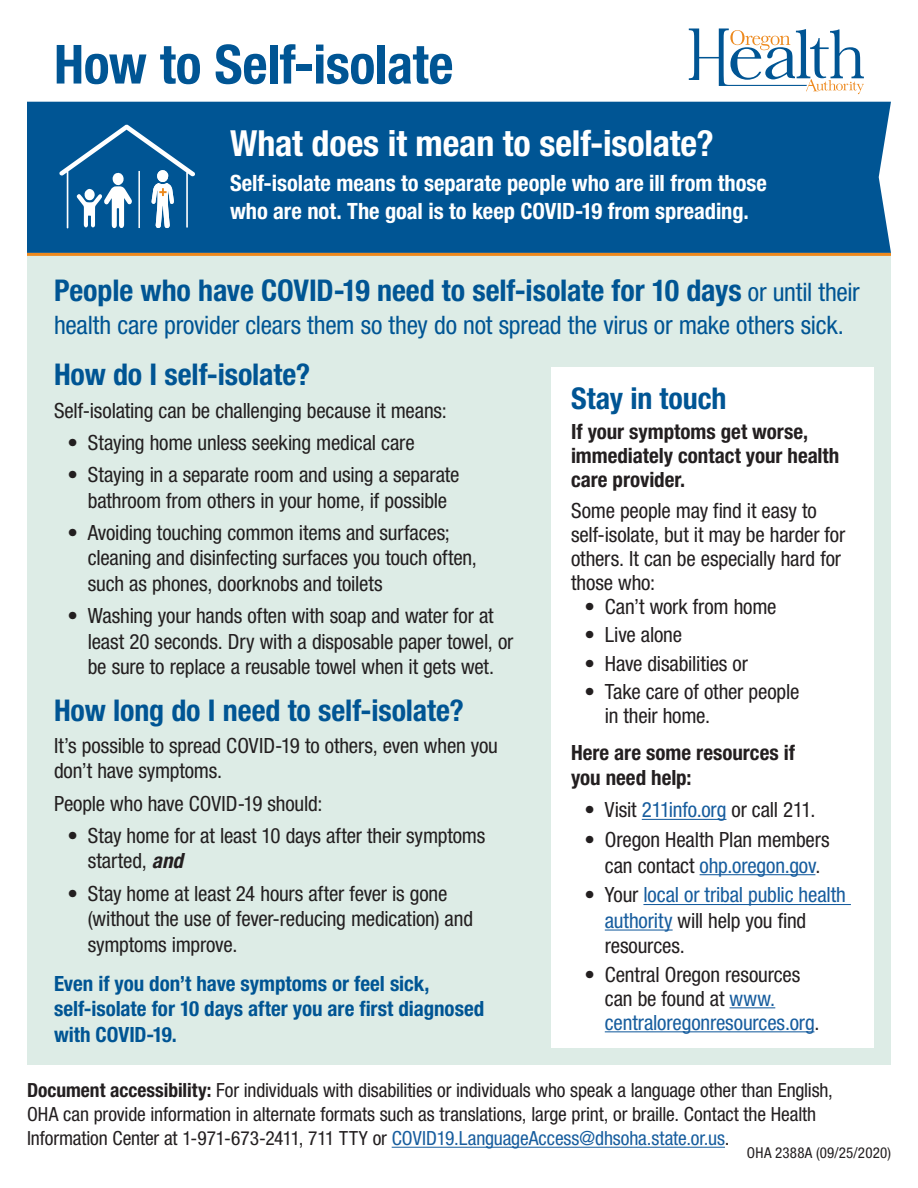
<style>
.page{position:relative;width:918px;height:1188px;background:#fff}
.page>*{position:absolute;margin:0;border:0;box-sizing:border-box;transform-origin:0 0}
.t1{font:700 condensed 54px "Helvetica Neue LT Std";letter-spacing:-.01em;color:#005594}
.t2{font:700 condensed 36px "Helvetica Neue LT Std";letter-spacing:-.005em;color:#fff}
.t3{font:700 condensed 30px "Helvetica Neue LT Std";letter-spacing:-.005em;color:#005594}
.t4{font:condensed 25.5px "Helvetica Neue LT Std";letter-spacing:-.01em;color:#005594}
.t5{font:700 condensed 22.5px/28.5px "Helvetica Neue LT Std";color:#fff}
.body{font:condensed 21px/25.5px "Helvetica Neue LT Std";letter-spacing:-.005em;color:#231f20}
.body-2{font:700 condensed 21px/24px "Helvetica Neue LT Std";color:#231f20}
.body-3{font:700 condensed 21px/25.5px "Helvetica Neue LT Std";color:#005594}
.t6{font:condensed 21px/25.5px "Helvetica Neue LT Std";letter-spacing:-.01em;color:#175d9e}
.other_text{font:condensed 19.5px/24px "Helvetica Neue LT Std";letter-spacing:-.005em;color:#231f20}
.other_text-2{font:condensed 15px "Helvetica Neue LT Std";letter-spacing:.015em;color:#231f20}
.s1{font-weight:400;font-size:25.5px}
.s2{font-weight:700;font-style:italic}
.s3{color:#175d9e}
.s4{color:#231f20}
.s5{font-weight:700}
</style>
<div class="page">
<div style="left:27px;top:252px;width:864px;height:813px;background:#ddece6"></div>
<div style="left:27px;top:102px;width:864px;height:151px;background:#005594"></div>
<svg style="left:689px;top:28px;width:175px;height:66px"></svg>
<hr style="left:27px;top:253px;width:864px;height:3px;background:#ed891d">
<hr style="left:392px;top:1147px;width:333px;height:1px;background:#175d9e">
<div style="left:551px;top:367px;width:323px;height:681px;background:#fff"></div>
<hr style="left:642px;top:819px;width:84px;height:1px;background:#175d9e">
<hr style="left:700px;top:874px;width:115px;height:1px;background:#175d9e">
<hr style="left:643px;top:904px;width:208px;height:1px;background:#175d9e">
<hr style="left:605px;top:930px;width:68px;height:1px;background:#175d9e">
<hr style="left:730px;top:1007px;width:45px;height:1px;background:#175d9e">
<hr style="left:605px;top:1031px;width:209px;height:1px;background:#175d9e">
<svg style="left:59px;top:124px;width:136px;height:105px"></svg>
<hr style="left:138px;top:171px;width:2px;height:57px;background:#fff">
<p class="t1" style="left:54px;top:32px;width:401px">How to Self-isolate</p>
<p class="t2" style="left:230px;top:121px;width:485px">What does it mean to self-isolate?</p>
<p class="t5" style="left:230px;top:168px;width:539px">Self-isolate means to separate people who are ill from those who are not. The goal is to keep COVID-19 from spreading.</p>
<p class="t3" style="left:54px;top:272px;width:807px">People who have COVID-19 need to self-isolate for 10 days <span class="s1">or until their</span></p>
<p class="t4" style="left:54px;top:310px;width:791px">health care provider clears them so they do not spread the virus or make others sick.</p>
<p class="t3" style="left:54px;top:356px;width:258px">How do I self-isolate?</p>
<p class="body" style="left:54px;top:397px;width:394px">Self-isolating can be challenging because it means:</p>
<p class="body" style="left:68px;top:429px;width:349px">• Staying home unless seeking medical care</p>
<p class="body" style="left:68px;top:462px;width:394px;text-align:center">• Staying in a separate room and using a separate bathroom from others in your home, if possible</p>
<p class="body" style="left:88px;top:519px;width:391px;text-indent:-20px">• Avoiding touching common items and surfaces; cleaning and disinfecting surfaces you touch often, such as phones, doorknobs and toilets</p>
<p class="body" style="left:88px;top:603px;width:427px;text-indent:-20px">• Washing your hands often with soap and water for at least 20 seconds. Dry with a disposable paper towel, or be sure to replace a reusable towel when it gets wet.</p>
<p class="t3" style="left:54px;top:692px;width:411px">How long do I need to self-isolate?</p>
<p class="body" style="left:54px;top:732px;width:446px">It’s possible to spread COVID-19 to others, even when you don’t have symptoms.</p>
<p class="body" style="left:54px;top:790px;width:270px">People who have COVID-19 should:</p>
<p class="body" style="left:88px;top:822px;width:399px;text-indent:-20px">• Stay home for at least 10 days after their symptoms started, <span class="s2">and</span></p>
<p class="body" style="left:88px;top:880px;width:387px;text-indent:-20px">• Stay home at least 24 hours after fever is gone (without the use of fever-reducing medication) and symptoms improve.</p>
<p class="body-3" style="left:54px;top:970px;width:432px">Even if you don’t have symptoms or feel sick, self-isolate for 10 days after you are first diagnosed with COVID-19.</p>
<p class="t3" style="left:571px;top:380px;width:157px">Stay in touch</p>
<p class="body-2" style="left:571px;top:420px;width:270px">If your symptoms get worse, immediately contact your health care provider.</p>
<p class="body" style="left:571px;top:498px;width:276px;line-height:24px">Some people may find it easy to self-isolate, but it may be harder for others. It can be especially hard for those who:</p>
<p class="body" style="left:585px;top:594px;width:194px">• Can’t work from home</p>
<p class="body" style="left:585px;top:622px;width:99px">• Live alone</p>
<p class="body" style="left:585px;top:650px;width:165px">• Have disabilities or</p>
<p class="body" style="left:605px;top:679px;width:196px;line-height:24px;text-indent:-20px">• Take care of other people in their home.</p>
<p class="body-2" style="left:571px;top:739px;width:225px;line-height:25.5px">Here are some resources if you need help:</p>
<p class="body" style="left:585px;top:797px;width:232px">• Visit <span class="s3">211info.org</span> or call 211.</p>
<p class="body" style="left:585px;top:827px;width:247px;text-align:center">• Oregon Health Plan members can contact <span class="s3">ohp.oregon.gov</span>.</p>
<p class="t6" style="left:605px;top:882px;width:243px;text-indent:-20px"><span class="s4">• Your</span> local or tribal public health authority <span class="s4">will help you find resources.</span></p>
<p class="body" style="left:605px;top:962px;width:216px;line-height:24px;text-indent:-20px">• Central Oregon resources can be found at <span class="s3">www. centraloregonresources.org</span>.</p>
<p class="other_text" style="left:27px;top:1078px;width:807px"><span class="s5">Document accessibility:</span> For individuals with disabilities or individuals who speak a language other than English,<br>OHA can provide information in alternate formats such as translations, large print, or braille. Contact the Health<br>Information Center at 1-971-673-2411, 711 TTY or <span class="s3">COVID19.LanguageAccess@dhsoha.state.or.us</span>.</p>
<p class="other_text-2" style="left:747px;top:1144px;width:146px">OHA 2388A (09/25/2020)</p>
</div>
